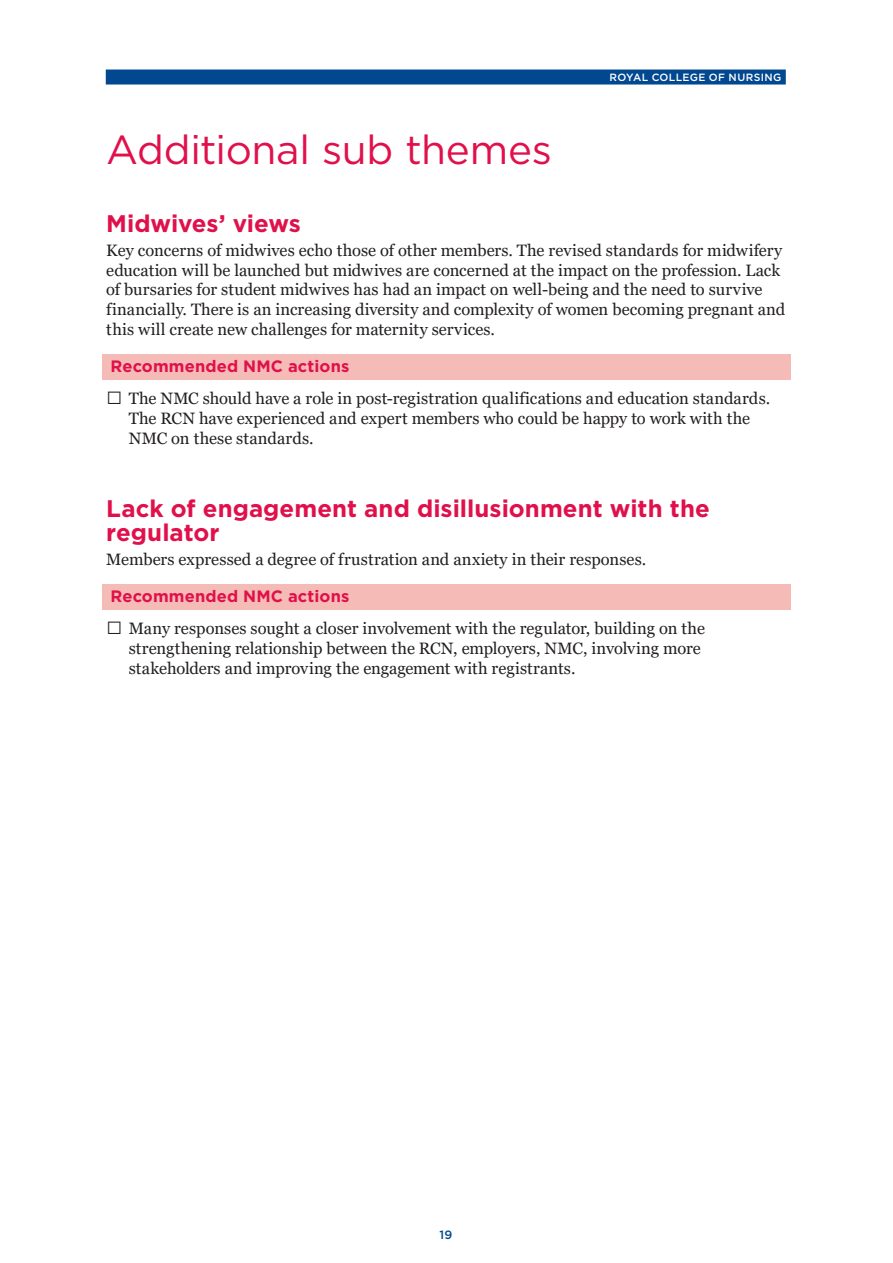
<style>
.page{position:relative;width:893px;height:1263px;background:#fff}
.page>*{position:absolute;margin:0;border:0;box-sizing:border-box;transform-origin:0 0}
.t1{font:40.5px "Gotham";letter-spacing:-.01em;color:#e0104b}
.t2{font:700 24px/24px "Gotham";color:#e0104b}
.t3{font:16.5px/19.8px "Georgia Pro";color:#231f20}
.t4{font:700 16.5px "Gotham";letter-spacing:.01em;color:#e0104b}
.t5{font:500 12px "Gotham";color:#014890}
.t6{font:500 10.5px "Gotham";letter-spacing:.035em;color:#fff}
</style>
<div class="page">
<div style="left:106px;top:70px;width:680px;height:15px;background:#014890"></div>
<div style="left:102px;top:354px;width:689px;height:25px;background:#f5bbb6"></div>
<div style="left:102px;top:584px;width:689px;height:25px;background:#f5bbb6"></div>
<h1 class="t1" style="left:106px;top:124px;width:447px">Additional sub themes</h1>
<p class="t6" style="left:609px;top:70px;width:174px">ROYAL COLLEGE OF NURSING</p>
<h2 class="t2" style="left:106px;top:211px;width:196px">Midwives’ views</h2>
<p class="t3" style="left:106px;top:241px;width:680px">Key concerns of midwives echo those of other members. The revised standards for midwifery education will be launched but midwives are concerned at the impact on the profession. Lack of bursaries for student midwives has had an impact on well-being and the need to survive financially. There is an increasing diversity and complexity of women becoming pregnant and this will create new challenges for maternity services.</p>
<p class="t4" style="left:111px;top:355px;width:240px">Recommended NMC actions</p>
<p class="t3" style="left:129px;top:389px;width:643px">The NMC should have a role in post-registration qualifications and education standards.<br>The RCN have experienced and expert members who could be happy to work with the<br>NMC on these standards.</p>
<h2 class="t2" style="left:106px;top:497px;width:605px">Lack of engagement and disillusionment with the regulator</h2>
<p class="t3" style="left:106px;top:550px;width:541px">Members expressed a degree of frustration and anxiety in their responses.</p>
<p class="t4" style="left:111px;top:585px;width:240px">Recommended NMC actions</p>
<p class="t3" style="left:129px;top:619px;width:578px">Many responses sought a closer involvement with the regulator, building on the strengthening relationship between the RCN, employers, NMC, involving more stakeholders and improving the engagement with registrants.</p>
<p class="t5" style="left:440px;top:1227px;width:14px">19</p>
</div>
